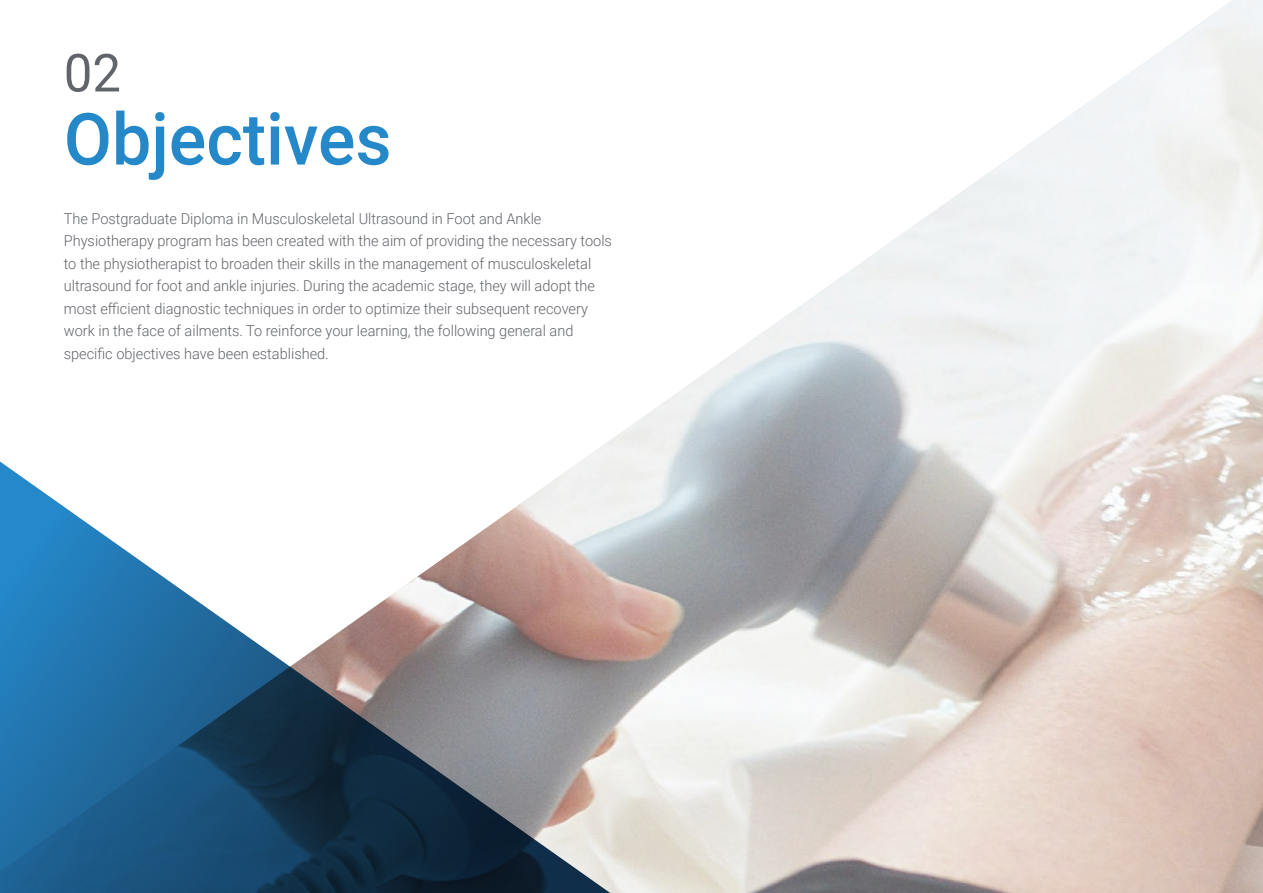
<style>
.page{position:relative;width:1263px;height:893px;background:#fff}
.page>*{position:absolute;margin:0;border:0;box-sizing:border-box;transform-origin:0 0}
.t1{font:500 72px "Roboto";color:#2488c9}
.t2{font:52.5px "Roboto";color:#61646a}
.t3{font:300 15px/22.5px "Roboto";color:#61646a}
</style>
<div class="page">
<img style="left:603px;top:0;width:660px;height:893px">
<svg style="left:0;top:446px;width:640px;height:447px"></svg>
<h2 class="t2" style="left:64px;top:36px;width:59px">02</h2>
<h1 class="t1" style="left:64px;top:89px;width:329px">Objectives</h1>
<p class="t3" style="left:64px;top:207px;width:550px">The Postgraduate Diploma in Musculoskeletal Ultrasound in Foot and Ankle Physiotherapy program has been created with the aim of providing the necessary tools to the physiotherapist to broaden their skills in the management of musculoskeletal ultrasound for foot and ankle injuries. During the academic stage, they will adopt the most efficient diagnostic techniques in order to optimize their subsequent recovery work in the face of ailments. To reinforce your learning, the following general and specific objectives have been established.</p>
</div>
